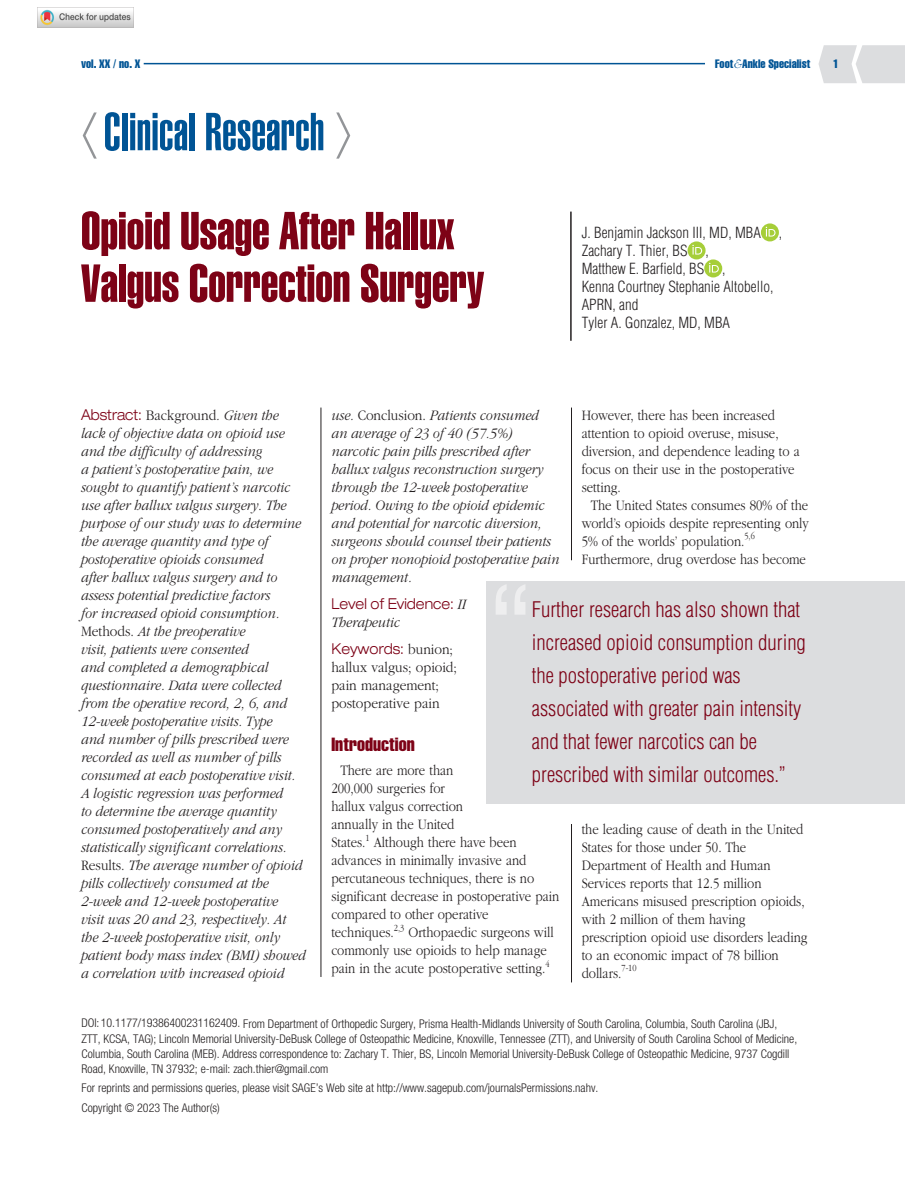
<style>
.page{position:relative;width:905px;height:1202px;background:#fff}
.page>*{position:absolute;margin:0;border:0;box-sizing:border-box;transform-origin:0 0}
.t1{font:52.5px/52.5px "Helvetica LT Std Extra Comp";color:#7d0216}
.t2{font:52.5px "Helvetica LT Std Ultra Comp";color:#005495}
.t3{font:300 condensed 21px/33px "Helvetica LT Std";color:#7d0216}
.t4{font:18.75px "Helvetica LT Std Comp";letter-spacing:.005em;color:#7d0216}
.t5{font:italic 300 15px/18px "ITC Garamond Std";color:#231f20;scale:.9 1}
.t6{font:300 15px/18px "ITC Garamond Std";color:#231f20;scale:.85 1}
.t7{font:300 condensed 15px/18px "Helvetica LT Std";color:#231f20}
.t8{font:300 15px/18px "ITC Garamond Std";color:#231f20;scale:.9 1}
.t9{font:300 expanded 15px "Helvetica Neue LT Std";color:#7d0216;scale:.9 1}
.t10{font:300 condensed 12px/15px "Helvetica Neue LT Std";color:#231f20}
.t11{font:12px "Helvetica LT Std Comp";color:#005495}
.t12{font:300 9.75px "ITC Garamond Std";color:#231f20;scale:.85 1}
.s1{font-family:"ITC Garamond Std";font-weight:300;font-style:italic;font-size:13.5px}
.s2{color:#939598}
.s3{font-family:"Helvetica Neue LT Std";font-style:normal;font-stretch:expanded;color:#7d0216}
.s4{font-style:normal}
.s5{font-family:"ITC Garamond Std";font-style:italic;font-stretch:normal;color:#231f20}
.s6{font-family:"ITC Garamond Std";font-stretch:normal;color:#231f20}
</style>
<div class="page">
<hr style="left:144px;top:63px;width:561px;height:1px;background:#005495">
<svg style="left:818px;top:45px;width:86px;height:38px;background:#dfe0e2"></svg>
<hr style="left:321px;top:407px;width:1px;height:570px;background:#231f20">
<hr style="left:571px;top:407px;width:1px;height:153px;background:#231f20">
<svg style="left:78px;top:27px;width:28px;height:1px"></svg>
<svg style="left:761px;top:223px;width:18px;height:18px"></svg>
<svg style="left:765px;top:227px;width:10px;height:9px"></svg>
<svg style="left:687px;top:241px;width:18px;height:18px"></svg>
<svg style="left:692px;top:245px;width:10px;height:9px"></svg>
<svg style="left:704px;top:259px;width:18px;height:18px"></svg>
<svg style="left:709px;top:263px;width:9px;height:9px"></svg>
<hr style="left:570px;top:212px;width:1px;height:129px;background:#231f20">
<div style="left:486px;top:581px;width:418px;height:222px;background:#dcdddf"></div>
<hr style="left:571px;top:824px;width:1px;height:158px;background:#231f20">
<img style="left:38px;top:8px;width:96px;height:19px">
<p class="t11" style="left:81px;top:56px;width:61px">vol. XX / no. X</p>
<p class="t11" style="left:715px;top:56px;width:97px">Foot <span class="s1">&amp;</span> Ankle Specialist</p>
<p class="t11" style="left:833px;top:56px;width:7px">1</p>
<h1 class="t2" style="left:81px;top:102px;width:272px"><span class="s2">〈</span>Clinical Research <span class="s2">〉</span></h1>
<h1 class="t1" style="left:81px;top:204px;width:405px">Opioid Usage After Hallux<br>Valgus Correction Surgery</h1>
<p class="t7" style="left:581px;top:224px;width:202px">J. Benjamin Jackson III, MD, MBA ,<br>Zachary T. Thier, BS ,<br>Matthew E. Barfield, BS ,<br>Kenna Courtney Stephanie Altobello,<br>APRN, and<br>Tyler A. Gonzalez, MD, MBA</p>
<p class="t5" style="left:81px;top:406px;width:251px"><span class="s3">Abstract:</span> <span class="s4">Background</span>. Given the lack of objective data on opioid use and the difficulty of addressing<br>a patient’s postoperative pain, we sought to quantify patient’s narcotic use after hallux valgus surgery. The purpose of our study was to determine the average quantity and type of postoperative opioids consumed<br>after hallux valgus surgery and to assess potential predictive factors<br>for increased opioid consumption.<br><span class="s4">Methods.</span> At the preoperative<br>visit, patients were consented<br>and completed a demographical questionnaire. Data were collected from the operative record, 2, 6, and 12-week postoperative visits. Type<br>and number of pills prescribed were recorded as well as number of pills consumed at each postoperative visit.<br>A logistic regression was performed<br>to determine the average quantity consumed postoperatively and any statistically significant correlations.<br><span class="s4">Results.</span> The average number of opioid pills collectively consumed at the 2-week and 12-week postoperative<br>visit was 20 and 23, respectively. At the 2-week postoperative visit, only patient body mass index (BMI) showed a correlation with increased opioid</p>
<p class="t5" style="left:331px;top:406px;width:255px">use. <span class="s4">Conclusion.</span> Patients consumed<br>an average of 23 of 40 (57.5%) narcotic pain pills prescribed after hallux valgus reconstruction surgery through the 12-week postoperative period. Owing to the opioid epidemic and potential for narcotic diversion, surgeons should counsel their patients on proper nonopioid postoperative pain management.</p>
<p class="t6" style="left:581px;top:406px;width:258px">However, there has been increased attention to opioid overuse, misuse, diversion, and dependence leading to a focus on their use in the postoperative setting.</p>
<p class="t6" style="left:581px;top:496px;width:269px;text-align:justify;text-indent:9px">The United States consumes 80% of the world’s opioids despite representing only 5% of the worlds’ population.</p>
<p class="t12" style="left:744px;top:530px;width:14px">5,6</p>
<p class="t6" style="left:581px;top:550px;width:265px">Furthermore, drug overdose has become</p>
<p class="t9" style="left:331px;top:594px;width:151px">Level of Evidence: <span class="s5">II</span></p>
<p class="t5" style="left:331px;top:613px;width:78px">Therapeutic</p>
<p class="t9" style="left:331px;top:639px;width:137px">Keywords: <span class="s6">bunion;</span></p>
<p class="t8" style="left:331px;top:658px;width:141px">hallux valgus; opioid; pain management; postoperative pain</p>
<p class="t4" style="left:331px;top:732px;width:85px">Introduction</p>
<p class="t6" style="left:331px;top:761px;width:270px;text-indent:9px">There are more than<br>200,000 surgeries for<br>hallux valgus correction<br>annually in the United<br>States.<sup>1</sup> Although there have been advances in minimally invasive and percutaneous techniques, there is no significant decrease in postoperative pain compared to other operative<br>techniques.</p>
<h2 class="t3" style="left:532px;top:592px;width:276px">Further research has also shown that increased opioid consumption during the postoperative period was associated with greater pain intensity and that fewer narcotics can be prescribed with similar outcomes.”</h2>
<p class="t6" style="left:581px;top:820px;width:267px">the leading cause of death in the United<br>States for those under 50. The<br>Department of Health and Human<br>Services reports that 12.5 million<br>Americans misused prescription opioids, with 2 million of them having prescription opioid use disorders leading to an economic impact of 78 billion dollars.</p>
<p class="t12" style="left:394px;top:922px;width:14px">2,3</p>
<p class="t6" style="left:331px;top:923px;width:263px;text-indent:77px">Orthopaedic surgeons will commonly use opioids to help manage pain in the acute postoperative setting.</p>
<p class="t12" style="left:545px;top:958px;width:6px">4</p>
<p class="t12" style="left:621px;top:962px;width:19px">7-10</p>
<p class="t10" style="left:82px;top:1016px;width:717px">DOI:10.1177/19386400231162409. From Department of Orthopedic Surgery, Prisma Health-Midlands University of South Carolina, Columbia, South Carolina (JBJ, ZTT, KCSA, TAG); Lincoln Memorial University-DeBusk College of Osteopathic Medicine, Knoxville, Tennessee (ZTT), and University of South Carolina School of Medicine, Columbia, South Carolina (MEB). Address correspondence to: Zachary T. Thier, BS, Lincoln Memorial University-DeBusk College of Osteopathic Medicine, 9737 Cogdill Road, Knoxville, TN 37932; e-mail: zach.thier@gmail.com</p>
<p class="t10" style="left:82px;top:1078px;width:518px;line-height:19.5px">For reprints and permissions queries, please visit SAGE’s Web site at http://www.sagepub.com/journalsPermissions.nahv.<br>Copyright © 2023 The Author(s)</p>
</div>
